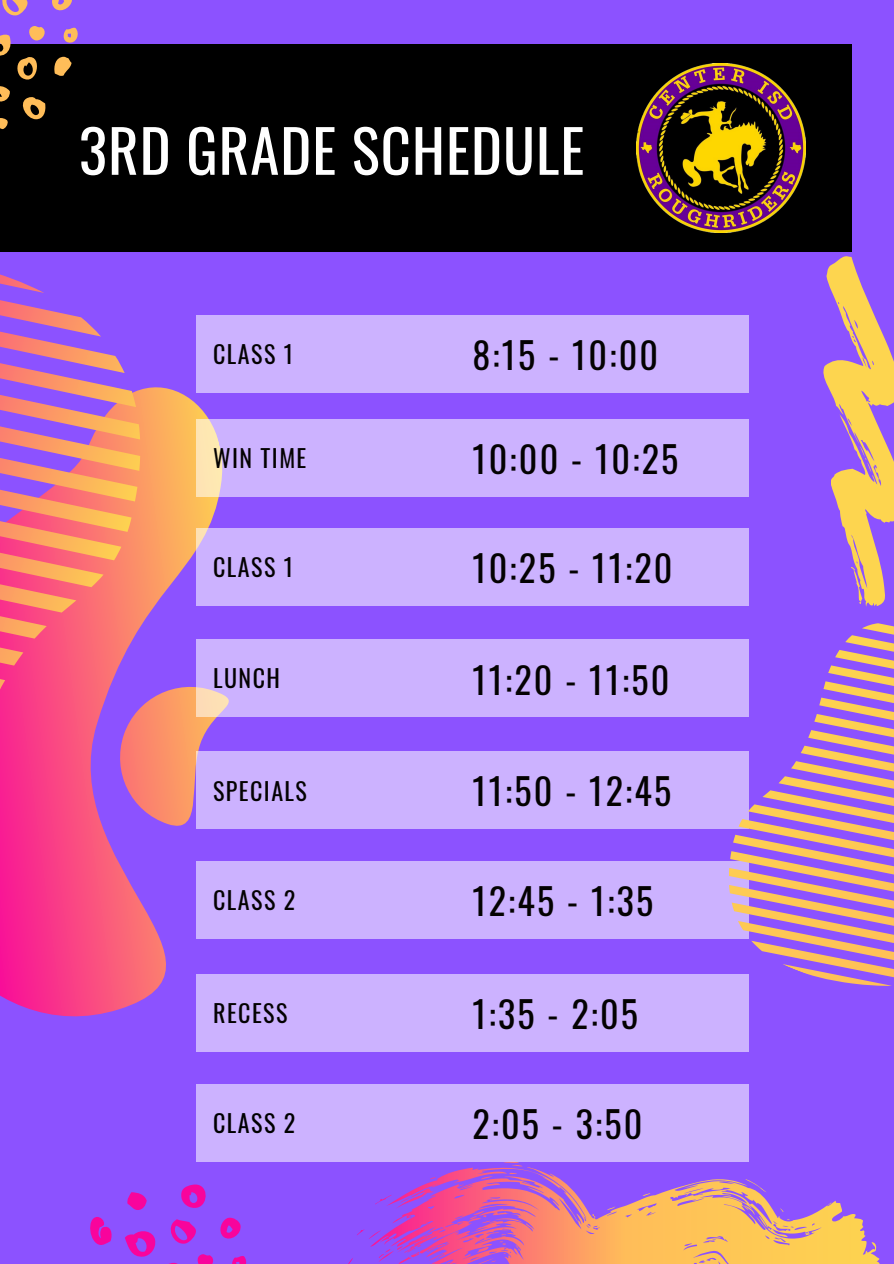
<style>
.page{position:relative;width:894px;height:1264px;background:#fff}
.page>*{position:absolute;margin:0;border:0;box-sizing:border-box;transform-origin:0 0}
.t1{font:58.8px "Oswald";letter-spacing:.015em;color:#fff}
.t2{font:36px "Oswald";letter-spacing:.06em;color:#040202}
.t3{font:24px "Oswald";letter-spacing:.06em;color:#040202}
.t4{font:24px "Oswald";letter-spacing:.06em;color:#000}
</style>
<div class="page">
<div style="left:0;top:0;width:893px;height:1263px;background:#8c52ff"></div>
<div style="left:0;top:44px;width:851px;height:207px;background:#000"></div>
<svg style="left:52px;top:0;width:20px;height:11px"></svg>
<svg style="left:2px;top:0;width:26px;height:16px"></svg>
<svg style="left:0;top:26px;width:78px;height:103px"></svg>
<svg style="left:181px;top:1184px;width:25px;height:24px"></svg>
<svg style="left:127px;top:1192px;width:20px;height:18px"></svg>
<svg style="left:90px;top:1217px;width:22px;height:28px"></svg>
<svg style="left:125px;top:1217px;width:122px;height:46px"></svg>
<svg style="left:823px;top:256px;width:70px;height:343px"></svg>
<svg style="left:0;top:392px;width:337px;height:660px"></svg>
<svg style="left:0;top:251px;width:233px;height:683px"></svg>
<svg style="left:94px;top:663px;width:182px;height:190px"></svg>
<img style="left:636px;top:64px;width:169px;height:168px">
<svg style="left:346px;top:1161px;width:534px;height:102px"></svg>
<div style="left:196px;top:315px;width:552px;height:77px;background:#ccb2ff"></div>
<div style="left:196px;top:419px;width:552px;height:78px;background:#ccb2ff"></div>
<div style="left:196px;top:751px;width:552px;height:78px;background:#ccb2ff"></div>
<div style="left:196px;top:528px;width:552px;height:78px;background:#ccb2ff"></div>
<div style="left:196px;top:639px;width:552px;height:77px;background:#ccb2ff"></div>
<div style="left:196px;top:861px;width:552px;height:77px;background:#ccb2ff"></div>
<div style="left:196px;top:974px;width:552px;height:77px;background:#ccb2ff"></div>
<div style="left:196px;top:1084px;width:552px;height:77px;background:#ccb2ff"></div>
<svg style="left:696px;top:599px;width:197px;height:427px"></svg>
<p class="t1" style="left:79px;top:105px;width:506px">3RD GRADE SCHEDULE</p>
<p class="t3" style="left:213px;top:335px;width:82px">CLASS 1</p>
<p class="t2" style="left:472px;top:326px;width:187px">8:15 - 10:00</p>
<p class="t3" style="left:213px;top:439px;width:95px">WIN TIME</p>
<p class="t2" style="left:472px;top:431px;width:207px">10:00 - 10:25</p>
<p class="t3" style="left:213px;top:548px;width:82px">CLASS 1</p>
<p class="t2" style="left:472px;top:540px;width:201px">10:25 - 11:20</p>
<p class="t3" style="left:213px;top:659px;width:68px">LUNCH</p>
<p class="t2" style="left:472px;top:652px;width:198px">11:20 - 11:50</p>
<p class="t3" style="left:213px;top:771px;width:95px">SPECIALS</p>
<p class="t2" style="left:472px;top:763px;width:200px">11:50 - 12:45</p>
<p class="t3" style="left:213px;top:881px;width:84px">CLASS 2</p>
<p class="t2" style="left:472px;top:872px;width:182px">12:45 - 1:35</p>
<p class="t3" style="left:213px;top:994px;width:76px">RECESS</p>
<p class="t2" style="left:472px;top:985px;width:167px">1:35 - 2:05</p>
<p class="t4" style="left:213px;top:1104px;width:84px">CLASS 2</p>
<p class="t2" style="left:472px;top:1095px;width:171px">2:05 - 3:50</p>
</div>
